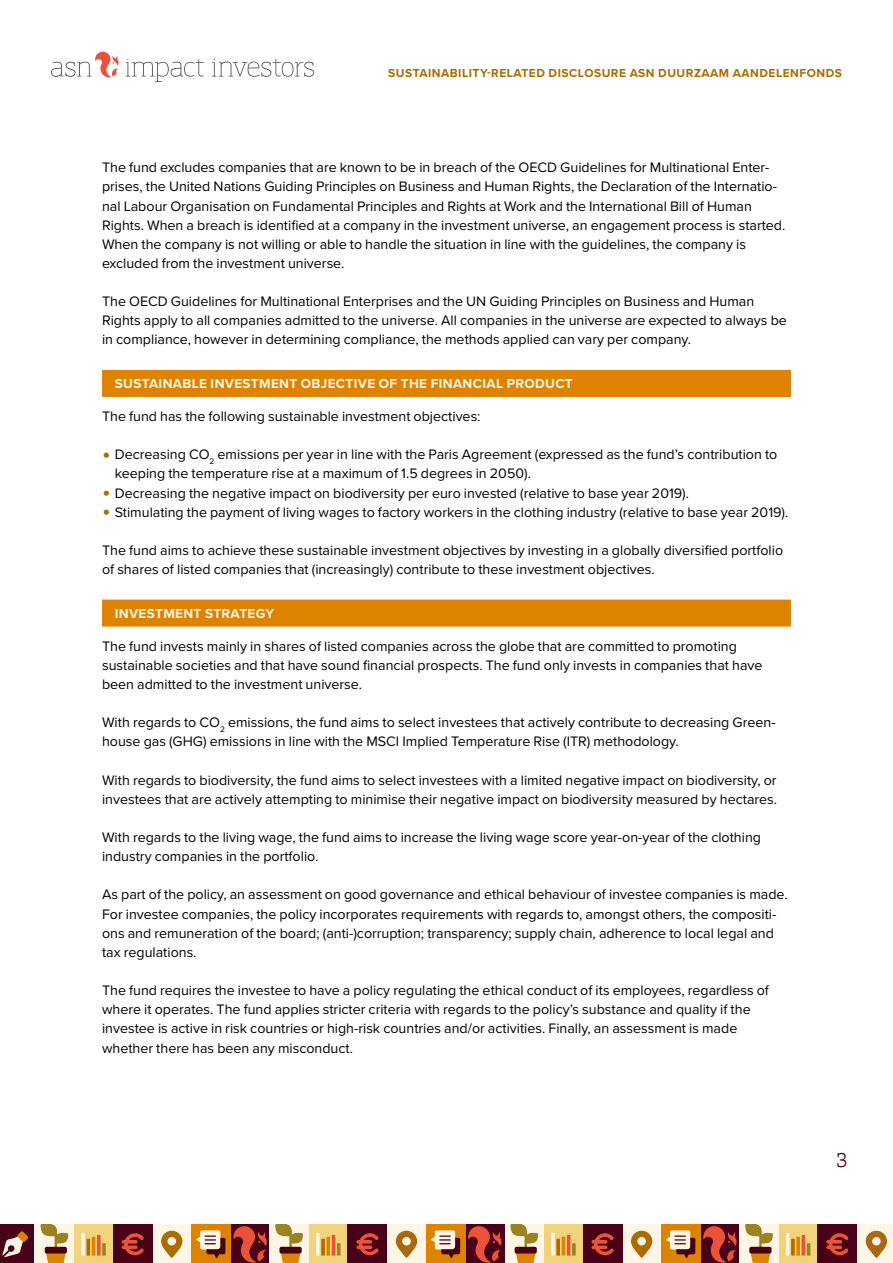
<style>
.page{position:relative;width:893px;height:1263px;background:#fff}
.page>*{position:absolute;margin:0;border:0;box-sizing:border-box;transform-origin:0 0}
.t1{font:600 21px "ASN Bank Slab";color:#480116}
.t2{font:14.25px/19.2px "Proxima Nova";color:#000}
.t3{font:700 13.5px "Proxima Nova";letter-spacing:.025em;color:#fff5e6}
.t4{font:700 12px "Proxima Nova";letter-spacing:.04em;color:#ab6c00}
.s1{font-size:24px;color:#ab6c00}
</style>
<div class="page">
<div style="left:700px;top:1225px;width:39px;height:38px;background:#480116"></div>
<svg style="left:703px;top:1226px;width:34px;height:37px"></svg>
<div style="left:466px;top:1225px;width:39px;height:38px;background:#480116"></div>
<div style="left:544px;top:1225px;width:39px;height:38px;background:#f1d37b"></div>
<svg style="left:551px;top:1233px;width:4px;height:22px"></svg>
<svg style="left:556px;top:1239px;width:4px;height:16px"></svg>
<hr style="left:562px;top:1237px;width:3px;height:18px;background:#dd8300">
<hr style="left:567px;top:1235px;width:3px;height:20px;background:#ea5239">
<svg style="left:572px;top:1243px;width:4px;height:12px"></svg>
<div style="left:622px;top:1225px;width:39px;height:38px;background:#fff5e6"></div>
<svg style="left:631px;top:1231px;width:21px;height:27px"></svg>
<div style="left:505px;top:1225px;width:39px;height:38px;background:#fff5e6"></div>
<svg style="left:510px;top:1225px;width:28px;height:38px"></svg>
<div style="left:583px;top:1225px;width:39px;height:38px;background:#480116"></div>
<svg style="left:591px;top:1233px;width:23px;height:22px"></svg>
<div style="left:661px;top:1225px;width:39px;height:38px;background:#dd8300"></div>
<svg style="left:666px;top:1230px;width:29px;height:28px"></svg>
<div style="left:779px;top:1225px;width:39px;height:38px;background:#f1d37b"></div>
<hr style="left:786px;top:1233px;width:3px;height:22px;background:#fff5e6">
<svg style="left:791px;top:1239px;width:4px;height:16px"></svg>
<svg style="left:796px;top:1237px;width:4px;height:18px"></svg>
<hr style="left:802px;top:1235px;width:3px;height:20px;background:#ea5239">
<svg style="left:807px;top:1243px;width:3px;height:12px"></svg>
<div style="left:857px;top:1225px;width:36px;height:38px;background:#fff5e6"></div>
<svg style="left:866px;top:1231px;width:21px;height:27px"></svg>
<div style="left:739px;top:1225px;width:40px;height:38px;background:#fff5e6"></div>
<svg style="left:745px;top:1225px;width:28px;height:38px"></svg>
<div style="left:818px;top:1225px;width:39px;height:38px;background:#480116"></div>
<svg style="left:826px;top:1233px;width:22px;height:22px"></svg>
<svg style="left:212px;top:59px;width:102px;height:18px"></svg>
<svg style="left:51px;top:52px;width:68px;height:25px"></svg>
<svg style="left:126px;top:59px;width:78px;height:23px"></svg>
<div style="left:230px;top:1225px;width:40px;height:38px;background:#480116"></div>
<svg style="left:233px;top:1226px;width:34px;height:37px"></svg>
<div style="left:0;top:1225px;width:35px;height:38px;background:#480116"></div>
<svg style="left:2px;top:1231px;width:26px;height:26px"></svg>
<div style="left:74px;top:1225px;width:39px;height:38px;background:#f1d37b"></div>
<svg style="left:81px;top:1233px;width:4px;height:22px"></svg>
<hr style="left:87px;top:1239px;width:3px;height:16px;background:#ab6c00">
<hr style="left:92px;top:1237px;width:3px;height:18px;background:#dd8300">
<svg style="left:97px;top:1235px;width:4px;height:20px"></svg>
<svg style="left:102px;top:1243px;width:4px;height:12px"></svg>
<div style="left:152px;top:1225px;width:39px;height:38px;background:#fff5e6"></div>
<svg style="left:161px;top:1231px;width:21px;height:27px"></svg>
<div style="left:35px;top:1225px;width:39px;height:38px;background:#fff5e6"></div>
<svg style="left:41px;top:1225px;width:27px;height:38px"></svg>
<div style="left:113px;top:1225px;width:39px;height:38px;background:#480116"></div>
<svg style="left:122px;top:1233px;width:22px;height:22px"></svg>
<div style="left:191px;top:1225px;width:39px;height:38px;background:#dd8300"></div>
<svg style="left:196px;top:1230px;width:29px;height:28px"></svg>
<div style="left:465px;top:1225px;width:39px;height:38px;background:#480116"></div>
<svg style="left:468px;top:1226px;width:33px;height:37px"></svg>
<div style="left:309px;top:1225px;width:39px;height:38px;background:#f1d37b"></div>
<svg style="left:316px;top:1233px;width:4px;height:22px"></svg>
<svg style="left:321px;top:1239px;width:4px;height:16px"></svg>
<svg style="left:326px;top:1237px;width:4px;height:18px"></svg>
<hr style="left:332px;top:1235px;width:3px;height:20px;background:#ea5239">
<svg style="left:337px;top:1243px;width:3px;height:12px"></svg>
<div style="left:387px;top:1225px;width:39px;height:38px;background:#fff5e6"></div>
<svg style="left:396px;top:1231px;width:21px;height:27px"></svg>
<div style="left:270px;top:1225px;width:39px;height:38px;background:#fff5e6"></div>
<svg style="left:275px;top:1225px;width:28px;height:38px"></svg>
<div style="left:348px;top:1225px;width:39px;height:38px;background:#480116"></div>
<svg style="left:356px;top:1233px;width:23px;height:22px"></svg>
<div style="left:426px;top:1225px;width:39px;height:38px;background:#dd8300"></div>
<svg style="left:431px;top:1230px;width:29px;height:28px"></svg>
<div style="left:102px;top:370px;width:689px;height:27px;background:#dd8300"></div>
<div style="left:102px;top:600px;width:689px;height:27px;background:#dd8300"></div>
<p class="t4" style="left:388px;top:64px;width:455px">SUSTAINABILITY-RELATED DISCLOSURE ASN DUURZAAM AANDELENFONDS</p>
<p class="t2" style="left:102px;top:157px;width:685px">The fund excludes companies that are known to be in breach of the OECD Guidelines for Multinational Enter&shy;prises, the United Nations Guiding Principles on Business and Human Rights, the Declaration of the Internatio&shy;nal Labour Organisation on Fundamental Principles and Rights at Work and the International Bill of Human Rights. When a breach is identified at a company in the investment universe, an engagement process is started.<br>When the company is not willing or able to handle the situation in line with the guidelines, the company is excluded from the investment universe.</p>
<p class="t2" style="left:102px;top:291px;width:686px">The OECD Guidelines for Multinational Enterprises and the UN Guiding Principles on Business and Human<br>Rights apply to all companies admitted to the universe. All companies in the universe are expected to always be in compliance, however in determining compliance, the methods applied can vary per company.</p>
<p class="t3" style="left:115px;top:374px;width:459px">SUSTAINABLE INVESTMENT OBJECTIVE OF THE FINANCIAL PRODUCT</p>
<p class="t2" style="left:102px;top:406px;width:380px">The fund has the following sustainable investment objectives:</p>
<p class="t2" style="left:115px;top:444px;width:664px;text-indent:-13px"><span class="s1">•</span> Decreasing CO<sub>2</sub> emissions per year in line with the Paris Agreement (expressed as the fund’s contribution to keeping the temperature rise at a maximum of 1.5 degrees in 2050).</p>
<p class="t2" style="left:102px;top:483px;width:589px"><span class="s1">•</span> Decreasing the negative impact on biodiversity per euro invested (relative to base year 2019).</p>
<p class="t2" style="left:102px;top:502px;width:688px"><span class="s1">•</span> Stimulating the payment of living wages to factory workers in the clothing industry (relative to base year 2019).</p>
<p class="t2" style="left:102px;top:540px;width:683px">The fund aims to achieve these sustainable investment objectives by investing in a globally diversified portfolio of shares of listed companies that (increasingly) contribute to these investment objectives.</p>
<p class="t3" style="left:115px;top:603px;width:161px">INVESTMENT STRATEGY</p>
<p class="t2" style="left:102px;top:636px;width:662px">The fund invests mainly in shares of listed companies across the globe that are committed to promoting sustainable societies and that have sound financial prospects. The fund only invests in companies that have been admitted to the investment universe.</p>
<p class="t2" style="left:102px;top:712px;width:675px">With regards to CO<sub>2</sub> emissions, the fund aims to select investees that actively contribute to decreasing Green&shy;house gas (GHG) emissions in line with the MSCI Implied Temperature Rise (ITR) methodology.</p>
<p class="t2" style="left:102px;top:770px;width:677px">With regards to biodiversity, the fund aims to select investees with a limited negative impact on biodiversity, or investees that are actively attempting to minimise their negative impact on biodiversity measured by hectares.</p>
<p class="t2" style="left:102px;top:827px;width:660px">With regards to the living wage, the fund aims to increase the living wage score year-on-year of the clothing industry companies in the portfolio.</p>
<p class="t2" style="left:102px;top:884px;width:687px">As part of the policy, an assessment on good governance and ethical behaviour of investee companies is made.<br>For investee companies, the policy incorporates requirements with regards to, amongst others, the compositi&shy;ons and remuneration of the board; (anti-)corruption; transparency; supply chain, adherence to local legal and tax regulations.</p>
<p class="t2" style="left:102px;top:980px;width:668px">The fund requires the investee to have a policy regulating the ethical conduct of its employees, regardless of where it operates. The fund applies stricter criteria with regards to the policy’s substance and quality if the investee is active in risk countries or high-risk countries and/or activities. Finally, an assessment is made whether there has been any misconduct.</p>
<h1 class="t1" style="left:836px;top:1145px;width:13px">3</h1>
</div>
